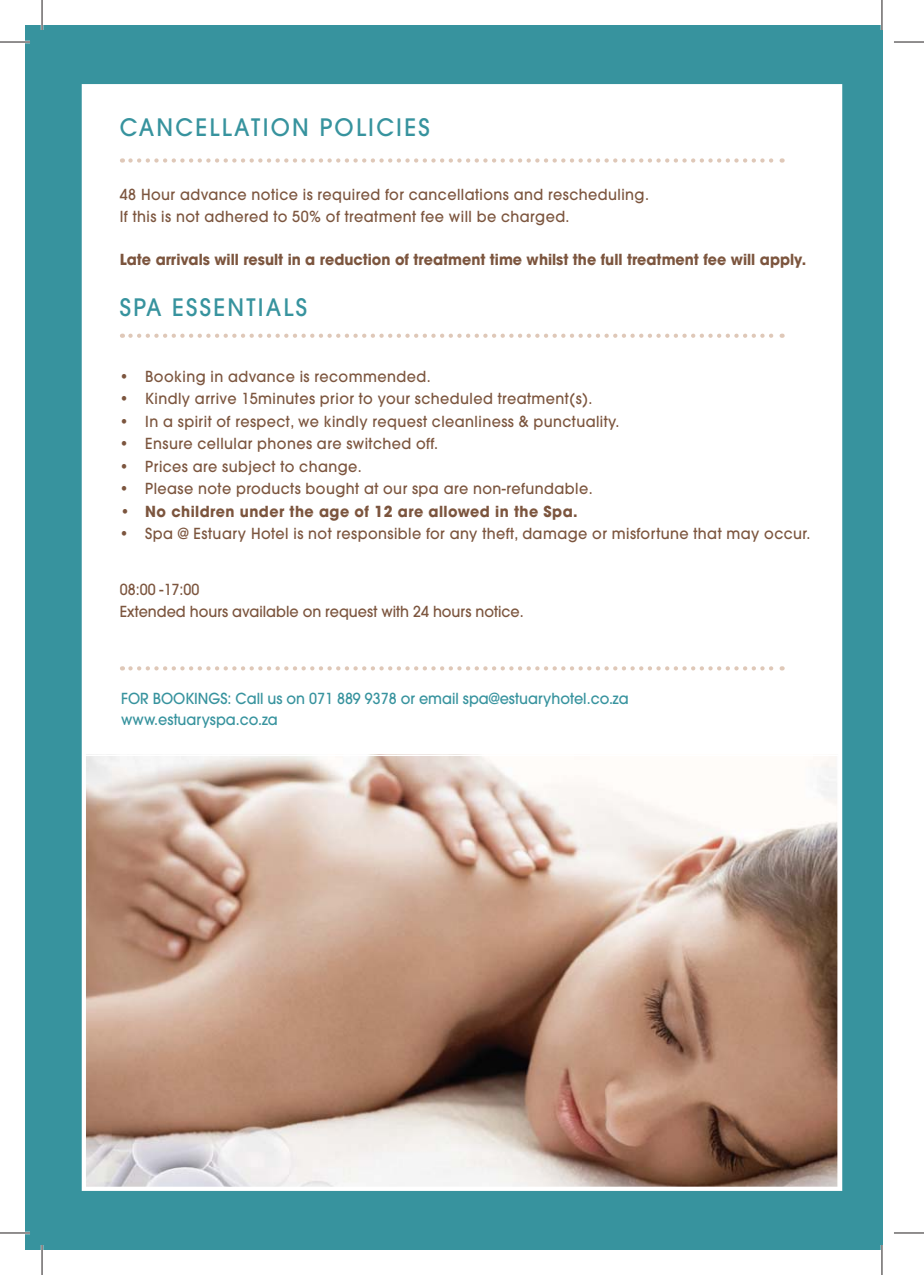
<style>
.page{position:relative;width:924px;height:1275px;background:#fff}
.page>*{position:absolute;margin:0;border:0;box-sizing:border-box;transform-origin:0 0}
.t1{font:500 23.8px "Avant Garde";letter-spacing:.1em;color:#37939e;scale:.95 1}
.t2{font:500 15.2px/21.4px "Avant Garde";letter-spacing:.03em;color:#7c553e;scale:.95 1}
.t3{font:700 15.2px "Avant Garde";color:#7c553e;scale:.95 1}
.t4{font:500 15.2px/21.4px "Avant Garde";color:#37939e;scale:.95 1}
.t5{font:500 15.2px/21.4px "Avant Garde";color:#7c553e;scale:.95 1}
.t6{font:700 15.2px "Avant Garde";letter-spacing:.03em;color:#7c553e;scale:.95 1}
</style>
<div class="page">
<div style="left:25px;top:25px;width:857px;height:1225px;background:#37939e"></div>
<div style="left:84px;top:86px;width:755px;height:1102px;background:#fff"></div>
<img style="left:87px;top:756px;width:749px;height:430px">
<div style="left:82px;top:84px;width:759px;height:1107px;border:4px solid #fff"></div>
<svg style="left:130px;top:158px;width:652px;height:5px"></svg>
<svg style="left:130px;top:334px;width:652px;height:4px"></svg>
<svg style="left:130px;top:666px;width:652px;height:4px"></svg>
<hr style="left:0;top:41px;width:30px;height:2px;background:#fff">
<hr style="left:0;top:1231px;width:30px;height:3px;background:#fff">
<hr style="left:41px;top:0;width:2px;height:30px;background:#fff">
<hr style="left:41px;top:1245px;width:2px;height:30px;background:#fff">
<hr style="left:880px;top:0;width:2px;height:30px;background:#fff">
<hr style="left:880px;top:1245px;width:2px;height:30px;background:#fff">
<hr style="left:0;top:42px;width:30px;height:1px;background:#231f20">
<hr style="left:893px;top:42px;width:30px;height:1px;background:#231f20">
<hr style="left:0;top:1232px;width:30px;height:1px;background:#231f20">
<hr style="left:893px;top:1232px;width:30px;height:1px;background:#231f20">
<hr style="left:42px;top:0;width:1px;height:30px;background:#231f20">
<hr style="left:42px;top:1245px;width:1px;height:30px;background:#231f20">
<hr style="left:881px;top:0;width:1px;height:30px;background:#231f20">
<hr style="left:881px;top:1245px;width:1px;height:30px;background:#231f20">
<h1 class="t1" style="left:120px;top:118px;width:327px">CANCELLATION POLICIES</h1>
<p class="t2" style="left:120px;top:185px;width:558px">48 Hour advance notice is required for cancellations and rescheduling.<br>If this is not adhered to 50% of treatment fee will be charged.</p>
<p class="t3" style="left:120px;top:253px;width:723px">Late arrivals will result in a reduction of treatment time whilst the full treatment fee will apply.</p>
<h1 class="t1" style="left:120px;top:298px;width:199px">SPA ESSENTIALS</h1>
<p class="t2" style="left:120px;top:367px;width:328px">• Booking in advance is recommended.</p>
<p class="t2" style="left:120px;top:389px;width:498px">• Kindly arrive 15minutes prior to your scheduled treatment(s).</p>
<p class="t2" style="left:120px;top:412px;width:527px">• In a spirit of respect, we kindly request cleanliness &amp; punctuality.</p>
<p class="t2" style="left:120px;top:434px;width:336px">• Ensure cellular phones are switched off.</p>
<p class="t2" style="left:120px;top:457px;width:256px">• Prices are subject to change.</p>
<p class="t2" style="left:120px;top:479px;width:499px">• Please note products bought at our spa are non-refundable.</p>
<p class="t6" style="left:120px;top:505px;width:483px">• No children under the age of 12 are allowed in the Spa.</p>
<p class="t2" style="left:120px;top:524px;width:728px">• Spa @ Estuary Hotel is not responsible for any theft, damage or misfortune that may occur.</p>
<p class="t5" style="left:120px;top:580px;width:426px">08:00 -17:00<br>Extended hours available on request with 24 hours notice.</p>
<p class="t4" style="left:121px;top:688px;width:535px">FOR BOOKINGS: Call us on 071 889 9378 or email spa@estuaryhotel.co.za www.estuaryspa.co.za</p>
</div>
